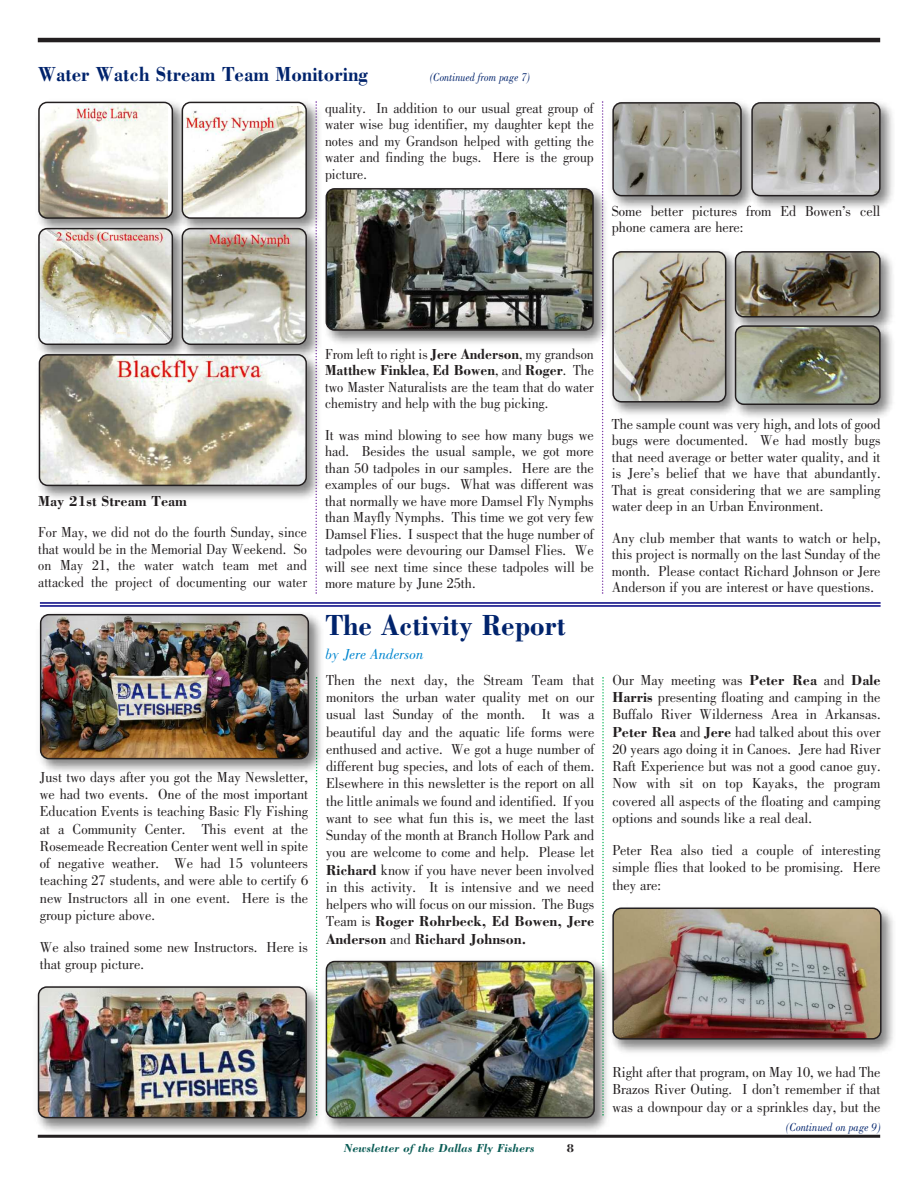
<style>
.page{position:relative;width:918px;height:1188px;background:#fff}
.page>*{position:absolute;margin:0;border:0;box-sizing:border-box;transform-origin:0 0}
.t1{font:700 30px "Bodoni Std";color:#00236c;scale:.9 1}
.t2{font:700 21px "Bodoni Std";color:#00236c;scale:.9 1}
.t3{font:15px/17.2px "Bodoni Std";color:#231f20;text-align:justify;scale:.95 1}
.t4{font:15px/16.5px "Bodoni Std";color:#231f20;text-align:justify;scale:.92 1}
.t5{font:700 15px "Bodoni Std";color:#231f20;scale:.95 1}
.t6{font:italic 15px "Bodoni Std";color:#0086cf}
.t7{font:italic 700 12px "Bodoni Std";color:#0a5c55}
.t8{font:italic 12px "Bodoni Std";color:#00236c;scale:.87 1}
.t9{font:italic 12px "Bodoni Std";color:#00236c;scale:.9 1}
.t10{font:700 12px "Bodoni Std";color:#231f20}
.s1{font-weight:700}
</style>
<div class="page">
<hr style="left:38px;top:1135px;width:842px;height:3px;background:#231f20">
<hr style="left:38px;top:38px;width:842px;height:4px;background:#231f20">
<svg style="left:316px;top:779px;width:1px;height:202px"></svg>
<svg style="left:602px;top:677px;width:2px;height:277px"></svg>
<img style="left:39px;top:613px;width:282px;height:165px">
<img style="left:40px;top:614px;width:269px;height:145px">
<img style="left:37px;top:982px;width:282px;height:156px">
<img style="left:38px;top:986px;width:269px;height:132px">
<img style="left:614px;top:907px;width:279px;height:146px">
<img style="left:612px;top:908px;width:270px;height:132px">
<img style="left:319px;top:955px;width:295px;height:183px">
<img style="left:326px;top:961px;width:269px;height:157px">
<svg style="left:315px;top:506px;width:2px;height:88px"></svg>
<svg style="left:602px;top:101px;width:1px;height:493px"></svg>
<img style="left:39px;top:101px;width:136px;height:121px">
<svg style="left:38px;top:102px;width:135px;height:117px"></svg>
<img style="left:175px;top:101px;width:144px;height:121px">
<svg style="left:182px;top:102px;width:125px;height:117px"></svg>
<img style="left:39px;top:222px;width:136px;height:126px">
<img style="left:38px;top:228px;width:135px;height:117px">
<img style="left:175px;top:222px;width:144px;height:126px">
<img style="left:182px;top:228px;width:125px;height:117px">
<img style="left:38px;top:348px;width:281px;height:158px">
<img style="left:39px;top:354px;width:268px;height:132px">
<img style="left:325px;top:182px;width:281px;height:169px">
<img style="left:326px;top:188px;width:268px;height:143px">
<img style="left:605px;top:104px;width:139px;height:112px">
<svg style="left:612px;top:102px;width:130px;height:94px;background:#999891"></svg>
<img style="left:744px;top:104px;width:149px;height:105px">
<svg style="left:751px;top:102px;width:130px;height:94px;background:#a3a19b"></svg>
<img style="left:605px;top:245px;width:123px;height:170px">
<img style="left:612px;top:251px;width:114px;height:152px">
<img style="left:728px;top:253px;width:165px;height:66px">
<img style="left:735px;top:251px;width:146px;height:67px">
<img style="left:728px;top:319px;width:165px;height:98px">
<img style="left:735px;top:325px;width:146px;height:80px">
<hr style="left:40px;top:602px;width:841px;height:2px;background:#000080">
<hr style="left:40px;top:605px;width:841px;height:2px;background:#000080">
<h2 class="t2" style="left:38px;top:62px;width:368px">Water Watch Stream Team Monitoring</h2>
<p class="t8" style="left:430px;top:73px;width:117px">(Continued from page 7)</p>
<p class="t4" style="left:325px;top:101px;width:294px">quality. In addition to our usual great group of water wise bug identifier, my daughter kept the notes and my Grandson helped with getting the water and finding the bugs. Here is the group picture.</p>
<p class="t3" style="left:612px;top:204px;width:284px;line-height:16.5px">Some better pictures from Ed Bowen’s cell phone camera are here:</p>
<p class="t5" style="left:38px;top:492px;width:158px">May 21st Stream Team</p>
<p class="t4" style="left:38px;top:525px;width:294px">For May, we did not do the fourth Sunday, since that would be in the Memorial Day Weekend. So on May 21, the water watch team met and attacked the project of documenting our water</p>
<p class="t3" style="left:40px;top:770px;width:284px">Just two days after you got the May Newsletter, we had two events. One of the most important Education Events is teaching Basic Fly Fishing at a Community Center. This event at the Rosemeade Recreation Center went well in spite of negative weather. We had 15 volunteers teaching 27 students, and were able to certify 6 new Instructors all in one event. Here is the group picture above.</p>
<p class="t3" style="left:40px;top:940px;width:284px">We also trained some new Instructors. Here is that group picture.</p>
<p class="t4" style="left:325px;top:347px;width:294px">From left to right is <span class="s1">Jere Anderson</span>, my grandson <span class="s1">Matthew Finklea</span>, <span class="s1">Ed Bowen</span>, and <span class="s1">Roger</span>. The two Master Naturalists are the team that do water chemistry and help with the bug picking.</p>
<p class="t3" style="left:325px;top:428px;width:284px;line-height:16.5px">It was mind blowing to see how many bugs we had. Besides the usual sample, we got more than 50 tadpoles in our samples. Here are the examples of our bugs. What was different was that normally we have more Damsel Fly Nymphs than Mayfly Nymphs. This time we got very few Damsel Flies. I suspect that the huge number of tadpoles were devouring our Damsel Flies. We will see next time since these tadpoles will be more mature by June 25th.</p>
<h1 class="t1" style="left:326px;top:607px;width:268px">The Activity Report</h1>
<p class="t6" style="left:326px;top:648px;width:100px">by Jere Anderson</p>
<p class="t3" style="left:612px;top:417px;width:284px;line-height:16.5px">The sample count was very high, and lots of good bugs were documented. We had mostly bugs that need average or better water quality, and it is Jere’s belief that we have that abundantly.<br>That is great considering that we are sampling water deep in an Urban Environment.</p>
<p class="t3" style="left:612px;top:531px;width:284px;line-height:16.5px">Any club member that wants to watch or help, this project is normally on the last Sunday of the month. Please contact Richard Johnson or Jere Anderson if you are interest or have questions.</p>
<p class="t3" style="left:326px;top:673px;width:284px">Then the next day, the Stream Team that monitors the urban water quality met on our usual last Sunday of the month. It was a beautiful day and the aquatic life forms were enthused and active. We got a huge number of different bug species, and lots of each of them.<br>Elsewhere in this newsletter is the report on all the little animals we found and identified. If you want to see what fun this is, we meet the last Sunday of the month at Branch Hollow Park and you are welcome to come and help. Please let <span class="s1">Richard</span> know if you have never been involved in this activity. It is intensive and we need helpers who will focus on our mission. The Bugs Team is <span class="s1">Roger Rohrbeck, Ed Bowen, Jere Anderson</span> and <span class="s1">Richard Johnson.</span></p>
<p class="t3" style="left:612px;top:673px;width:284px">Our May meeting was <span class="s1">Peter Rea</span> and <span class="s1">Dale Harris</span> presenting floating and camping in the Buffalo River Wilderness Area in Arkansas.<br><span class="s1">Peter Rea</span> and <span class="s1">Jere</span> had talked about this over 20 years ago doing it in Canoes. Jere had River Raft Experience but was not a good canoe guy.<br>Now with sit on top Kayaks, the program covered all aspects of the floating and camping options and sounds like a real deal.</p>
<p class="t3" style="left:612px;top:843px;width:284px">Peter Rea also tied a couple of interesting simple flies that looked to be promising. Here they are:</p>
<p class="t7" style="left:344px;top:1141px;width:192px">Newsletter of the Dallas Fly Fishers</p>
<p class="t10" style="left:567px;top:1141px;width:9px">8</p>
<p class="t3" style="left:612px;top:1065px;width:284px">Right after that program, on May 10, we had The Brazos River Outing. I don’t remember if that was a downpour day or a sprinkles day, but the</p>
<p class="t9" style="left:786px;top:1123px;width:107px">(Continued on page 9)</p>
</div>
